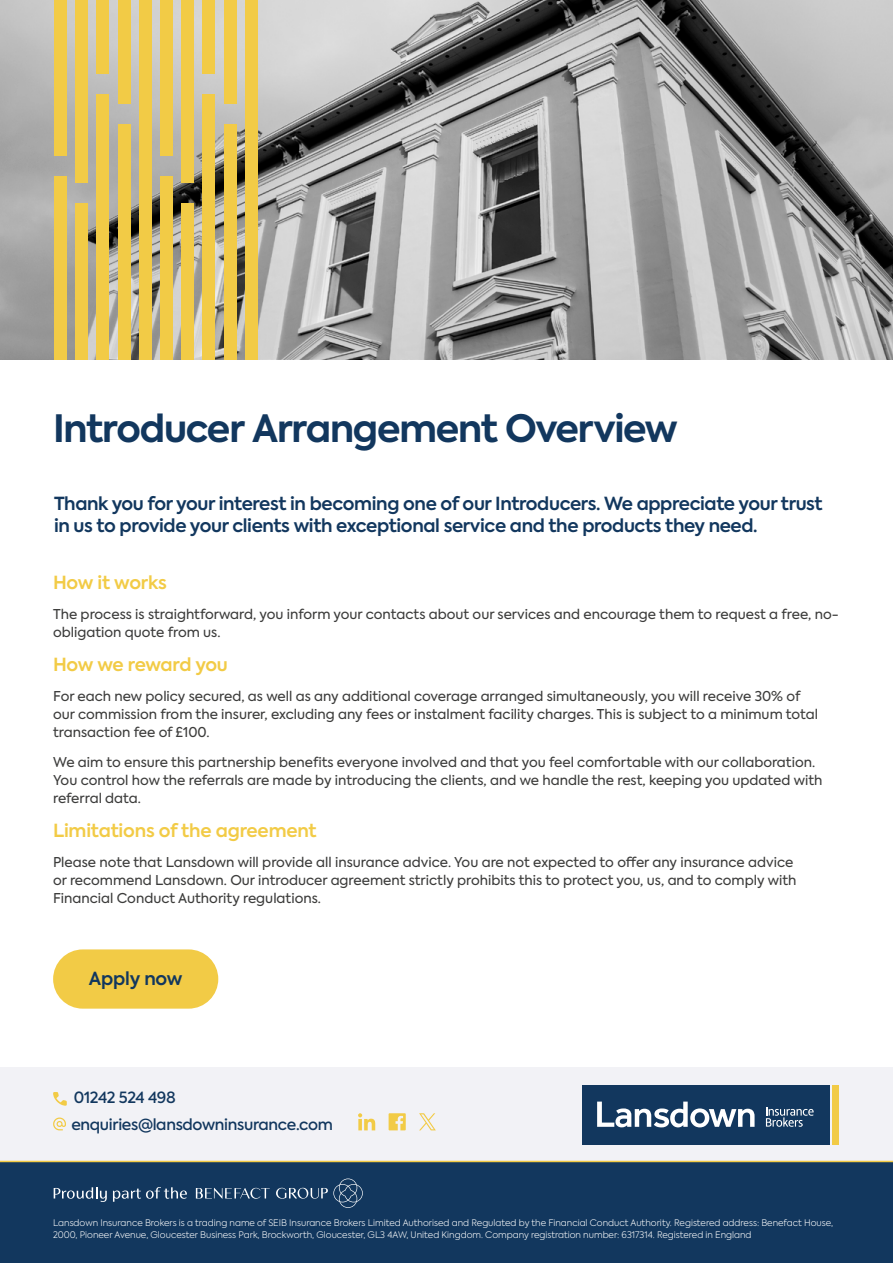
<style>
.page{position:relative;width:893px;height:1263px;background:#fff}
.page>*{position:absolute;margin:0;border:0;box-sizing:border-box;transform-origin:0 0}
.t1{font:700 37.5px "Axiforma";letter-spacing:-.035em;color:#12375e}
.t2{font:600 18px/22.5px "Axiforma";letter-spacing:-.02em;color:#12375e}
.t3{font:600 18px "Axiforma";letter-spacing:-.01em;color:#f2cb46}
.t4{font:500 15.45px "Axiforma";letter-spacing:-.02em;color:#12375e}
.t5{font:13.5px/18px "Axiforma";color:#3c3c3b}
.t6{font:300 9px/12px "Axiforma";color:#fff}
</style>
<div class="page">
<img style="left:0;top:0;width:893px;height:359px">
<div style="left:160px;top:0;width:13px;height:156px;background:#f2cb46"></div>
<div style="left:202px;top:0;width:13px;height:74px;background:#f2cb46"></div>
<div style="left:224px;top:0;width:12px;height:104px;background:#f2cb46"></div>
<div style="left:181px;top:0;width:13px;height:183px;background:#f2cb46"></div>
<div style="left:245px;top:0;width:13px;height:359px;background:#f2cb46"></div>
<div style="left:202px;top:94px;width:13px;height:265px;background:#f2cb46"></div>
<div style="left:181px;top:203px;width:13px;height:156px;background:#f2cb46"></div>
<div style="left:160px;top:176px;width:13px;height:183px;background:#f2cb46"></div>
<div style="left:224px;top:124px;width:12px;height:235px;background:#f2cb46"></div>
<div style="left:54px;top:0;width:13px;height:156px;background:#f2cb46"></div>
<div style="left:96px;top:0;width:13px;height:74px;background:#f2cb46"></div>
<div style="left:118px;top:0;width:13px;height:104px;background:#f2cb46"></div>
<div style="left:75px;top:0;width:13px;height:183px;background:#f2cb46"></div>
<div style="left:139px;top:0;width:13px;height:359px;background:#f2cb46"></div>
<div style="left:96px;top:94px;width:13px;height:265px;background:#f2cb46"></div>
<div style="left:75px;top:203px;width:13px;height:156px;background:#f2cb46"></div>
<div style="left:54px;top:176px;width:13px;height:183px;background:#f2cb46"></div>
<div style="left:118px;top:124px;width:13px;height:235px;background:#f2cb46"></div>
<div style="left:0;top:1067px;width:893px;height:121px;background:#f2f2f6"></div>
<div style="left:583px;top:1086px;width:247px;height:59px;background:#12375e"></div>
<div style="left:832px;top:1086px;width:7px;height:59px;background:#f2cb46"></div>
<svg style="left:766px;top:1107px;width:48px;height:20px"></svg>
<svg style="left:597px;top:1101px;width:158px;height:26px"></svg>
<div style="left:0;top:1161px;width:893px;height:102px;background:#12375e"></div>
<svg style="left:53px;top:1117px;width:13px;height:13px"></svg>
<svg style="left:53px;top:1092px;width:14px;height:14px"></svg>
<svg style="left:54px;top:1187px;width:53px;height:15px"></svg>
<svg style="left:113px;top:1187px;width:74px;height:15px"></svg>
<svg style="left:196px;top:1188px;width:74px;height:11px"></svg>
<svg style="left:276px;top:1178px;width:87px;height:30px"></svg>
<svg style="left:389px;top:1113px;width:17px;height:17px"></svg>
<svg style="left:358px;top:1113px;width:17px;height:17px"></svg>
<svg style="left:419px;top:1113px;width:17px;height:17px"></svg>
<div style="left:53px;top:949px;width:165px;height:60px;background:#f2cb46;border-radius:30px"></div>
<h1 class="t1" style="left:53px;top:403px;width:626px">Introducer Arrangement Overview</h1>
<h2 class="t2" style="left:54px;top:492px;width:770px">Thank you for your interest in becoming one of our Introducers. We appreciate your trust in us to provide your clients with exceptional service and the products they need.</h2>
<h2 class="t3" style="left:53px;top:570px;width:115px">How it works</h2>
<p class="t5" style="left:53px;top:605px;width:787px">The process is straightforward, you inform your contacts about our services and encourage them to request a free, no&shy;obligation quote from us.</p>
<h2 class="t3" style="left:53px;top:652px;width:176px">How we reward you</h2>
<p class="t5" style="left:53px;top:687px;width:766px">For each new policy secured, as well as any additional coverage arranged simultaneously, you will receive 30% of our commission from the insurer, excluding any fees or instalment facility charges. This is subject to a minimum total transaction fee of £100.</p>
<p class="t5" style="left:53px;top:753px;width:771px">We aim to ensure this partnership benefits everyone involved and that you feel comfortable with our collaboration.<br>You control how the referrals are made by introducing the clients, and we handle the rest, keeping you updated with referral data.</p>
<h2 class="t3" style="left:53px;top:818px;width:265px">Limitations of the agreement</h2>
<p class="t5" style="left:53px;top:853px;width:745px">Please note that Lansdown will provide all insurance advice. You are not expected to offer any insurance advice or recommend Lansdown. Our introducer agreement strictly prohibits this to protect you, us, and to comply with<br>Financial Conduct Authority regulations.</p>
<h2 class="t2" style="left:89px;top:967px;width:95px">Apply now</h2>
<p class="t4" style="left:74px;top:1087px;width:104px">01242 524 498</p>
<p class="t4" style="left:71px;top:1114px;width:263px">enquiries@lansdowninsurance.com</p>
<p class="t6" style="left:53px;top:1216px;width:782px">Lansdown Insurance Brokers is a trading name of SEIB Insurance Brokers Limited Authorised and Regulated by the Financial Conduct Authority. Registered address: Benefact House,<br>2000, Pioneer Avenue, Gloucester Business Park, Brockworth, Gloucester, GL3 4AW, United Kingdom. Company registration number: 6317314. Registered in England</p>
</div>
